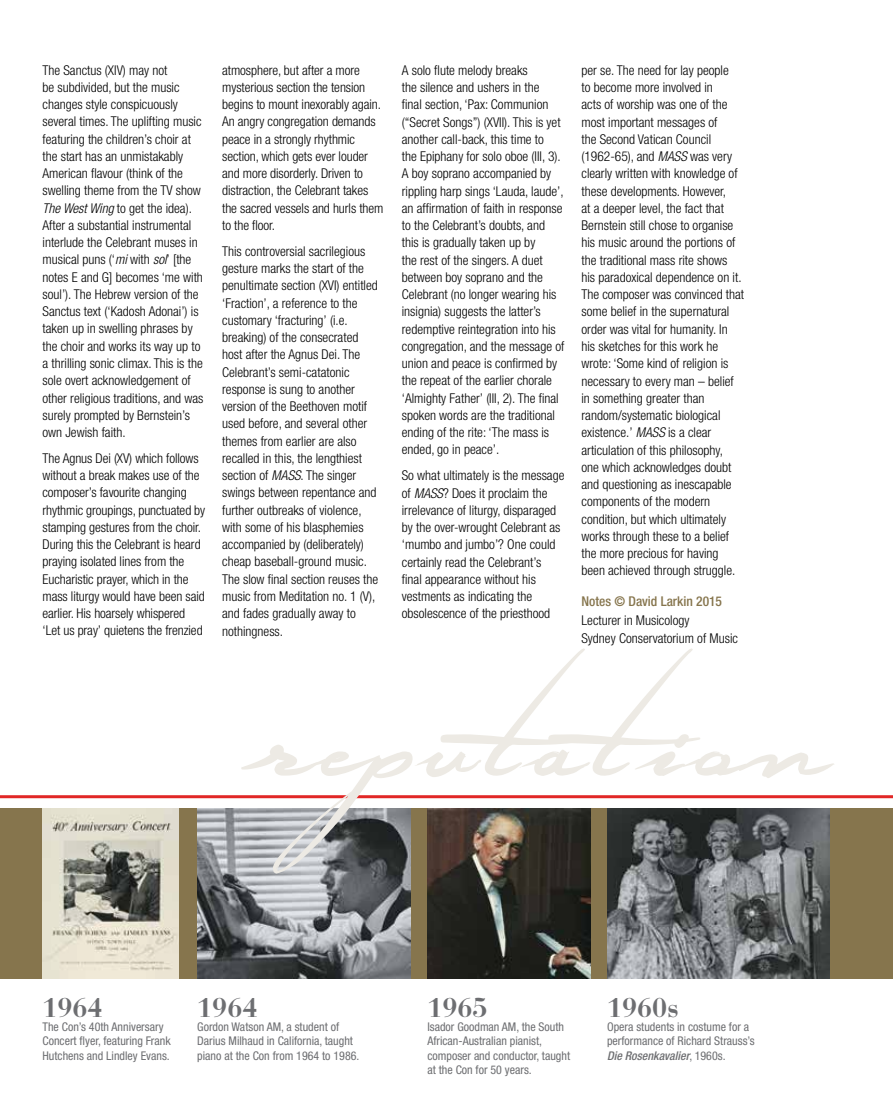
<style>
.page{position:relative;width:893px;height:1106px;background:#fff}
.page>*{position:absolute;margin:0;border:0;box-sizing:border-box;transform-origin:0 0}
.t1{font:360px "Angeliquemadouce Colombe";letter-spacing:.02em;color:#edeae4}
.t2{font:700 27px "Bauer Bodoni";color:#6d6e71}
.t3{font:300 condensed 13.5px/17.2px "Helvetica Neue";color:#000}
.t4{font:500 condensed 13.5px "Helvetica Neue";color:#86754d}
.t5{font:condensed 12px/14.4px "Helvetica Neue";color:#6d6e71}
.s1{font-style:italic}
.s2{font-weight:500;font-style:italic}
</style>
<div class="page">
<hr style="left:0;top:795px;width:893px;height:3px;background:#e12726">
<div style="left:0;top:808px;width:893px;height:170px;background:#86754d"></div>
<img style="left:43px;top:808px;width:136px;height:170px">
<img style="left:427px;top:808px;width:163px;height:170px">
<img style="left:197px;top:808px;width:213px;height:170px">
<img style="left:607px;top:808px;width:222px;height:170px">
<p class="t3" style="left:43px;top:61px;width:162px">The Sanctus (XIV) may not<br>be subdivided, but the music changes style conspicuously several times. The uplifting music featuring the children’s choir at the start has an unmistakably<br>American flavour (think of the swelling theme from the TV show<br><span class="s1">The West Wing</span> to get the idea).<br>After a substantial instrumental interlude the Celebrant muses in musical puns (‘<span class="s1">mi</span> with <span class="s1">sol</span>’ [the notes E and G] becomes ‘me with soul’). The Hebrew version of the<br>Sanctus text (‘Kadosh Adonai’) is taken up in swelling phrases by the choir and works its way up to a thrilling sonic climax. This is the sole overt acknowledgement of other religious traditions, and was surely prompted by Bernstein’s own Jewish faith.</p>
<p class="t3" style="left:43px;top:449px;width:164px">The Agnus Dei (XV) which follows without a break makes use of the composer’s favourite changing rhythmic groupings, punctuated by stamping gestures from the choir.<br>During this the Celebrant is heard praying isolated lines from the Eucharistic prayer, which in the mass liturgy would have been said earlier. His hoarsely whispered ‘Let us pray’ quietens the frenzied</p>
<p class="t3" style="left:222px;top:61px;width:163px">atmosphere, but after a more mysterious section the tension begins to mount inexorably again.<br>An angry congregation demands peace in a strongly rhythmic section, which gets ever louder and more disorderly. Driven to distraction, the Celebrant takes the sacred vessels and hurls them to the floor.</p>
<p class="t3" style="left:222px;top:242px;width:158px">This controversial sacrilegious gesture marks the start of the penultimate section (XVI) entitled ‘Fraction’, a reference to the customary ‘fracturing’ (i.e. breaking) of the consecrated host after the Agnus Dei. The<br>Celebrant’s semi-catatonic response is sung to another version of the Beethoven motif used before, and several other themes from earlier are also recalled in this, the lengthiest section of <span class="s1">MASS</span>. The singer swings between repentance and further outbreaks of violence, with some of his blasphemies accompanied by (deliberately) cheap baseball-ground music.<br>The slow final section reuses the music from Meditation no. 1 (V), and fades gradually away to nothingness.</p>
<p class="t3" style="left:402px;top:61px;width:164px">A solo flute melody breaks<br>the silence and ushers in the<br>final section, ‘Pax: Communion (“Secret Songs”) (XVII). This is yet another call-back, this time to<br>the Epiphany for solo oboe (III, 3).<br>A boy soprano accompanied by rippling harp sings ‘Lauda, laude’, an affirmation of faith in response to the Celebrant’s doubts, and this is gradually taken up by<br>the rest of the singers. A duet between boy soprano and the<br>Celebrant (no longer wearing his insignia) suggests the latter’s redemptive reintegration into his congregation, and the message of union and peace is confirmed by the repeat of the earlier chorale ‘Almighty Father’ (III, 2). The final spoken words are the traditional ending of the rite: ‘The mass is ended, go in peace’.</p>
<p class="t3" style="left:402px;top:467px;width:164px">So what ultimately is the message of <span class="s1">MASS</span>? Does it proclaim the irrelevance of liturgy, disparaged by the over-wrought Celebrant as ‘mumbo and jumbo’? One could certainly read the Celebrant’s final appearance without his vestments as indicating the obsolescence of the priesthood</p>
<p class="t3" style="left:581px;top:61px;width:164px">per se. The need for lay people<br>to become more involved in<br>acts of worship was one of the most important messages of<br>the Second Vatican Council (1962-65), and <span class="s1">MASS</span> was very clearly written with knowledge of these developments. However,<br>at a deeper level, the fact that<br>Bernstein still chose to organise his music around the portions of the traditional mass rite shows his paradoxical dependence on it.<br>The composer was convinced that some belief in the supernatural order was vital for humanity. In his sketches for this work he wrote: ‘Some kind of religion is necessary to every man – belief in something greater than random/systematic biological existence.’ <span class="s1">MASS</span> is a clear articulation of this philosophy,<br>one which acknowledges doubt and questioning as inescapable components of the modern condition, but which ultimately works through these to a belief the more precious for having been achieved through struggle.</p>
<p class="t4" style="left:581px;top:593px;width:142px">Notes © David Larkin 2015</p>
<p class="t3" style="left:581px;top:612px;width:158px">Lecturer in Musicology<br>Sydney Conservatorium of Music</p>
<h1 class="t1" style="left:251px;top:439px;width:580px">reputation</h1>
<h2 class="t2" style="left:43px;top:990px;width:62px">1964</h2>
<p class="t5" style="left:43px;top:1019px;width:130px">The Con’s 40th Anniversary<br>Concert flyer, featuring Frank<br>Hutchens and Lindley Evans.</p>
<h2 class="t2" style="left:197px;top:990px;width:62px">1964</h2>
<p class="t5" style="left:197px;top:1019px;width:164px">Gordon Watson AM, a student of<br>Darius Milhaud in California, taught piano at the Con from 1964 to 1986.</p>
<h2 class="t2" style="left:427px;top:990px;width:62px">1965</h2>
<p class="t5" style="left:427px;top:1019px;width:144px">Isador Goodman AM, the South<br>African-Australian pianist, composer and conductor, taught at the Con for 50 years.</p>
<h2 class="t2" style="left:607px;top:990px;width:74px">1960s</h2>
<p class="t5" style="left:607px;top:1019px;width:149px">Opera students in costume for a performance of Richard Strauss’s<br><span class="s2">Die Rosenkavalier</span>, 1960s.</p>
</div>
